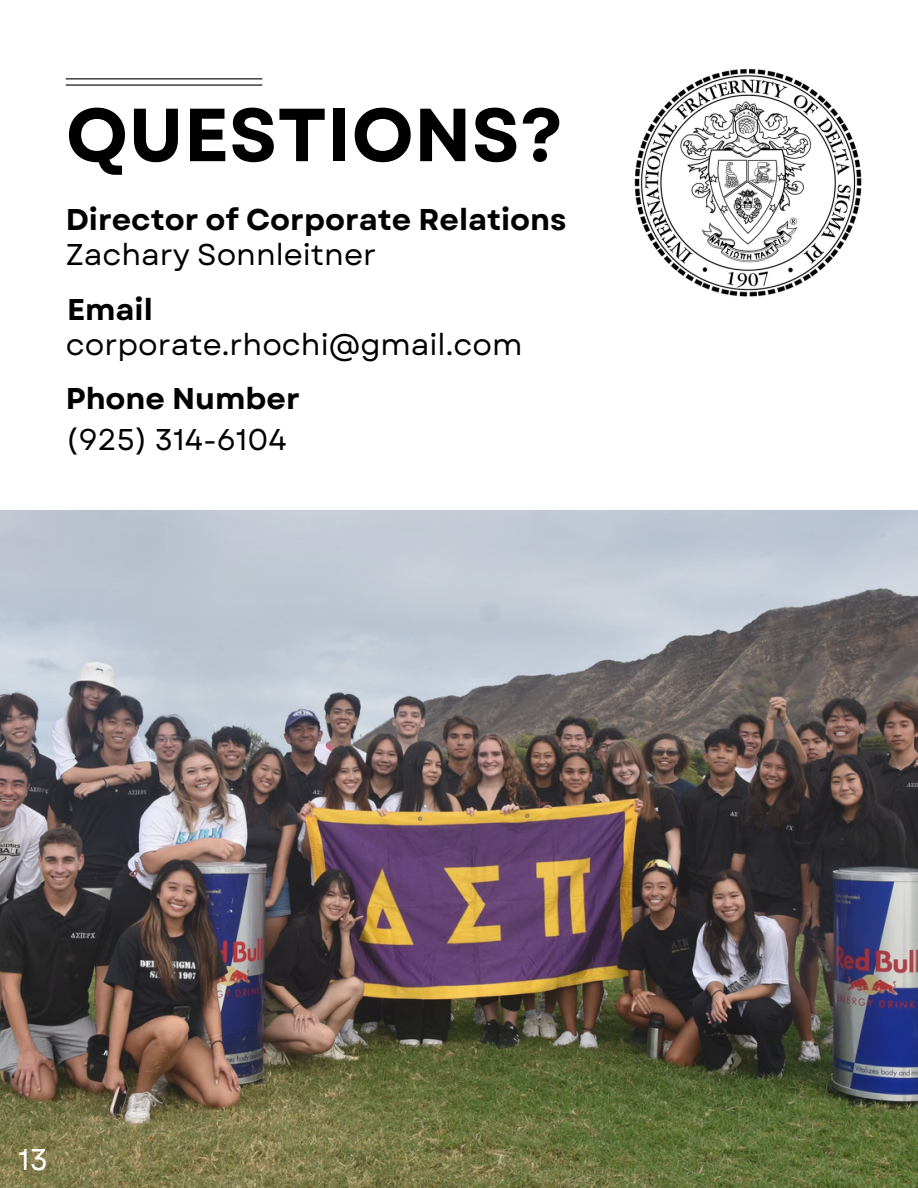
<style>
.page{position:relative;width:918px;height:1188px;background:#fff}
.page>*{position:absolute;margin:0;border:0;box-sizing:border-box;transform-origin:0 0}
.t1{font:700 75px "Garet";color:#000}
.t2{font:30px "Garet";color:#000}
.t3{font:700 30px "Garet";color:#000}
.t4{font:30px "Garet";color:#fff}
</style>
<div class="page">
<hr style="left:66px;top:78px;width:196px;height:1px;background:#000">
<hr style="left:66px;top:84px;width:196px;height:2px;background:#000">
<img style="left:0;top:511px;width:918px;height:677px">
<img style="left:634px;top:68px;width:228px;height:229px">
<p class="t1" style="left:66px;top:81px;width:499px">QUESTIONS?</p>
<p class="t3" style="left:66px;top:198px;width:502px">Director of Corporate Relations</p>
<p class="t2" style="left:66px;top:233px;width:312px">Zachary Sonnleitner</p>
<p class="t3" style="left:67px;top:287px;width:87px">Email</p>
<p class="t2" style="left:66px;top:323px;width:458px">corporate.rhochi@gmail.com</p>
<p class="t3" style="left:66px;top:377px;width:236px">Phone Number</p>
<p class="t2" style="left:66px;top:418px;width:223px">(925) 314-6104</p>
<p class="t4" style="left:18px;top:1138px;width:31px">13</p>
</div>
